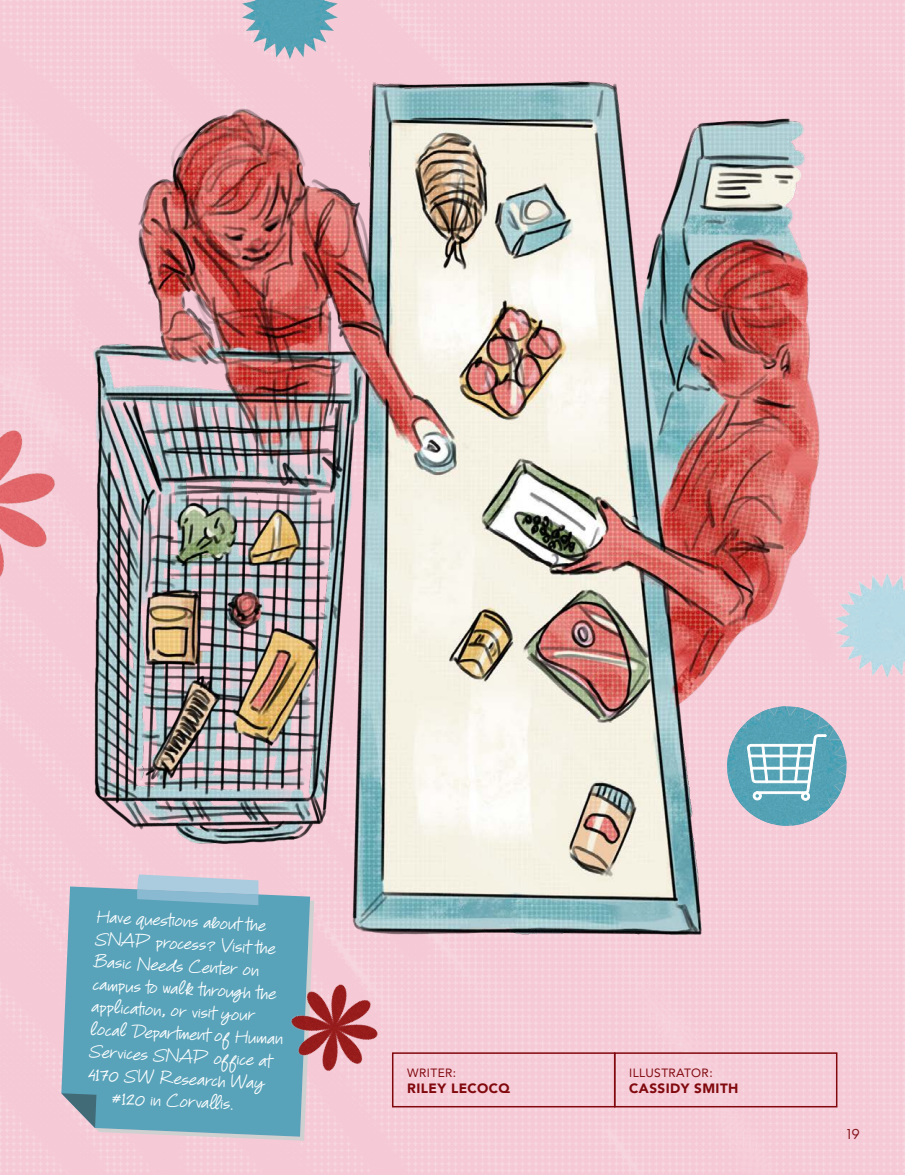
<style>
.page{position:relative;width:905px;height:1175px;background:#fff}
.page>*{position:absolute;margin:0;border:0;box-sizing:border-box;transform-origin:0 0}
.Pull_Quote{font:16.5px "Simple Note";color:#fff}
.Pull_Quote-2{font:15px "Futura PT";color:#811417}
.Pull_Quote-3{font:900 13.5px "Avenir";letter-spacing:.03em;color:#81090e}
.Pull_Quote-4{font:12px "Avenir";letter-spacing:.03em;color:#81090e}
</style>
<div class="page">
<img style="left:0;top:0;width:904px;height:1174px">
<div style="left:614px;top:1052px;width:223px;height:55px;border:2px solid #81090e"></div>
<div style="left:392px;top:1052px;width:223px;height:55px;border:2px solid #81090e"></div>
<img style="left:67px;top:28px;width:792px;height:944px">
<img style="left:727px;top:706px;width:119px;height:119px;border-radius:60px">
<svg style="left:746px;top:734px;width:81px;height:67px;background:#78b5c4"></svg>
<div style="left:779px;top:744px;width:3px;height:39px;border:1px solid #fff"></div>
<div style="left:748px;top:754px;width:65px;height:3px;border:1px solid #fff"></div>
<div style="left:750px;top:767px;width:62px;height:2px;border:1px solid #fff"></div>
<img style="left:0;top:395px;width:92px;height:188px">
<img style="left:825px;top:570px;width:79px;height:110px">
<img style="left:237px;top:0;width:111px;height:61px">
<svg style="left:95px;top:900px;width:219px;height:240px"></svg>
<div style="left:61px;top:886px;width:249px;height:250px;background:#59a3ba"></div>
<svg style="left:61px;top:1093px;width:35px;height:35px"></svg>
<svg style="left:137px;top:874px;width:121px;height:31px;background:#a0c2d5"></svg>
<img style="left:268px;top:962px;width:135px;height:138px">
<p class="Pull_Quote" style="left:97px;top:906px;width:171px;rotate:3deg">Have questions about the</p>
<p class="Pull_Quote" style="left:96px;top:928px;width:182px;rotate:3deg">SNAP process? Visit the</p>
<p class="Pull_Quote" style="left:94px;top:951px;width:167px;rotate:3deg">Basic Needs Center on</p>
<p class="Pull_Quote" style="left:93px;top:973px;width:185px;rotate:3deg">campus to walk through the</p>
<p class="Pull_Quote" style="left:92px;top:996px;width:166px;rotate:3deg">application, or visit your</p>
<p class="Pull_Quote" style="left:91px;top:1018px;width:194px;rotate:3deg">local Department of Human</p>
<p class="Pull_Quote" style="left:90px;top:1041px;width:184px;rotate:3deg">Services SNAP office at</p>
<p class="Pull_Quote" style="left:89px;top:1063px;width:178px;rotate:3deg">4170 SW Research Way</p>
<p class="Pull_Quote" style="left:112px;top:1087px;width:123px;rotate:3deg">#120 in Corvall is.</p>
<p class="Pull_Quote-4" style="left:407px;top:1062px;width:50px">WRITER:</p>
<p class="Pull_Quote-3" style="left:407px;top:1076px;width:104px">RILEY LECOCQ</p>
<p class="Pull_Quote-4" style="left:629px;top:1062px;width:85px">ILLUSTRATOR:</p>
<p class="Pull_Quote-3" style="left:629px;top:1076px;width:111px">CASSIDY SMITH</p>
<p class="Pull_Quote-2" style="left:844px;top:1125px;width:17px">19</p>
</div>
